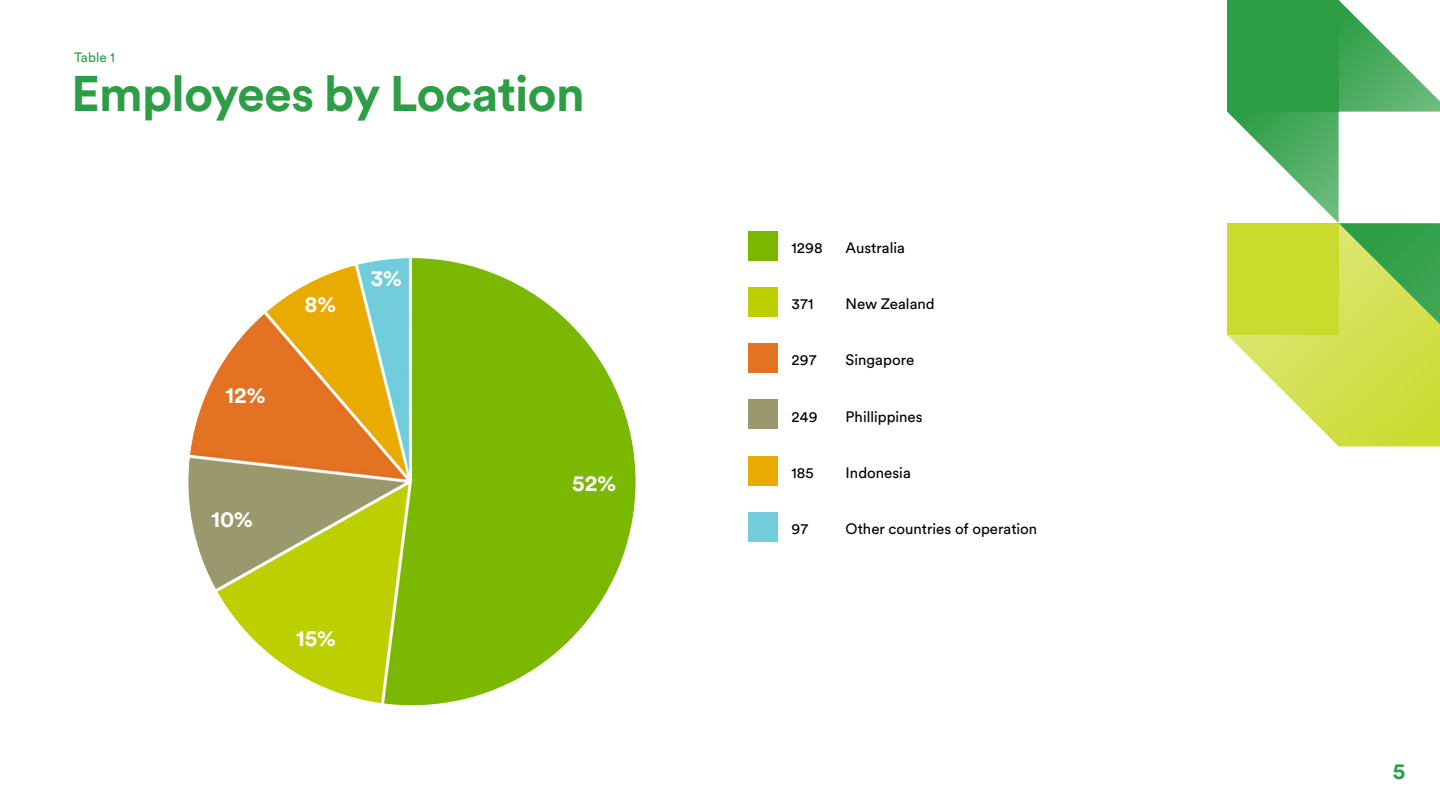
<style>
.page{position:relative;width:1440px;height:810px;background:#fff}
.page>*{position:absolute;margin:0;border:0;box-sizing:border-box;transform-origin:0 0}
.t1{font:700 49.5px "Circular XX";letter-spacing:-.015em;color:#2e9e46}
.t2{font:700 22.5px "Circular XX";letter-spacing:.005em;color:#fff}
.t3{font:700 22.5px "Circular XX";color:#2e9e46}
.t4{font:15px "Circular XX";color:#000}
.t5{font:13.5px "Circular XX";color:#2e9e46}
</style>
<div class="page">
<img style="left:188px;top:258px;width:448px;height:448px;border-radius:224px">
<div style="left:748px;top:231px;width:30px;height:30px;background:#7ab800"></div>
<div style="left:748px;top:287px;width:30px;height:30px;background:#bcd000"></div>
<div style="left:748px;top:343px;width:30px;height:30px;background:#e37222"></div>
<div style="left:748px;top:399px;width:30px;height:30px;background:#9a996e"></div>
<div style="left:748px;top:456px;width:30px;height:30px;background:#eaab00"></div>
<div style="left:748px;top:512px;width:30px;height:30px;background:#71cddb"></div>
<svg style="left:1227px;top:0;width:213px;height:223px"></svg>
<svg style="left:1227px;top:223px;width:213px;height:223px"></svg>
<div style="left:1227px;top:0;width:112px;height:112px;background:#2e9e46"></div>
<div style="left:1227px;top:223px;width:112px;height:112px;background:#cbdb2e"></div>
<p class="t5" style="left:74px;top:48px;width:42px">Table 1</p>
<h1 class="t1" style="left:71px;top:60px;width:515px">Employees by Location</h1>
<h2 class="t2" style="left:226px;top:380px;width:41px">12%</h2>
<h2 class="t2" style="left:304px;top:289px;width:33px">8%</h2>
<h2 class="t2" style="left:370px;top:263px;width:33px">3%</h2>
<h2 class="t2" style="left:212px;top:504px;width:43px">10%</h2>
<h2 class="t2" style="left:296px;top:623px;width:41px">15%</h2>
<h2 class="t2" style="left:572px;top:468px;width:45px">52%</h2>
<p class="t4" style="left:792px;top:238px;width:33px">1298</p>
<p class="t4" style="left:846px;top:238px;width:61px">Australia</p>
<p class="t4" style="left:792px;top:294px;width:23px">371</p>
<p class="t4" style="left:846px;top:294px;width:91px">New Zealand</p>
<p class="t4" style="left:792px;top:350px;width:26px">297</p>
<p class="t4" style="left:846px;top:350px;width:70px">Singapore</p>
<p class="t4" style="left:792px;top:406px;width:27px">249</p>
<p class="t4" style="left:846px;top:406px;width:79px">Phillippines</p>
<p class="t4" style="left:792px;top:463px;width:24px">185</p>
<p class="t4" style="left:846px;top:463px;width:67px">Indonesia</p>
<p class="t4" style="left:792px;top:519px;width:18px">97</p>
<p class="t4" style="left:846px;top:519px;width:193px">Other countries of operation</p>
<h2 class="t3" style="left:1393px;top:756px;width:14px">5</h2>
</div>
